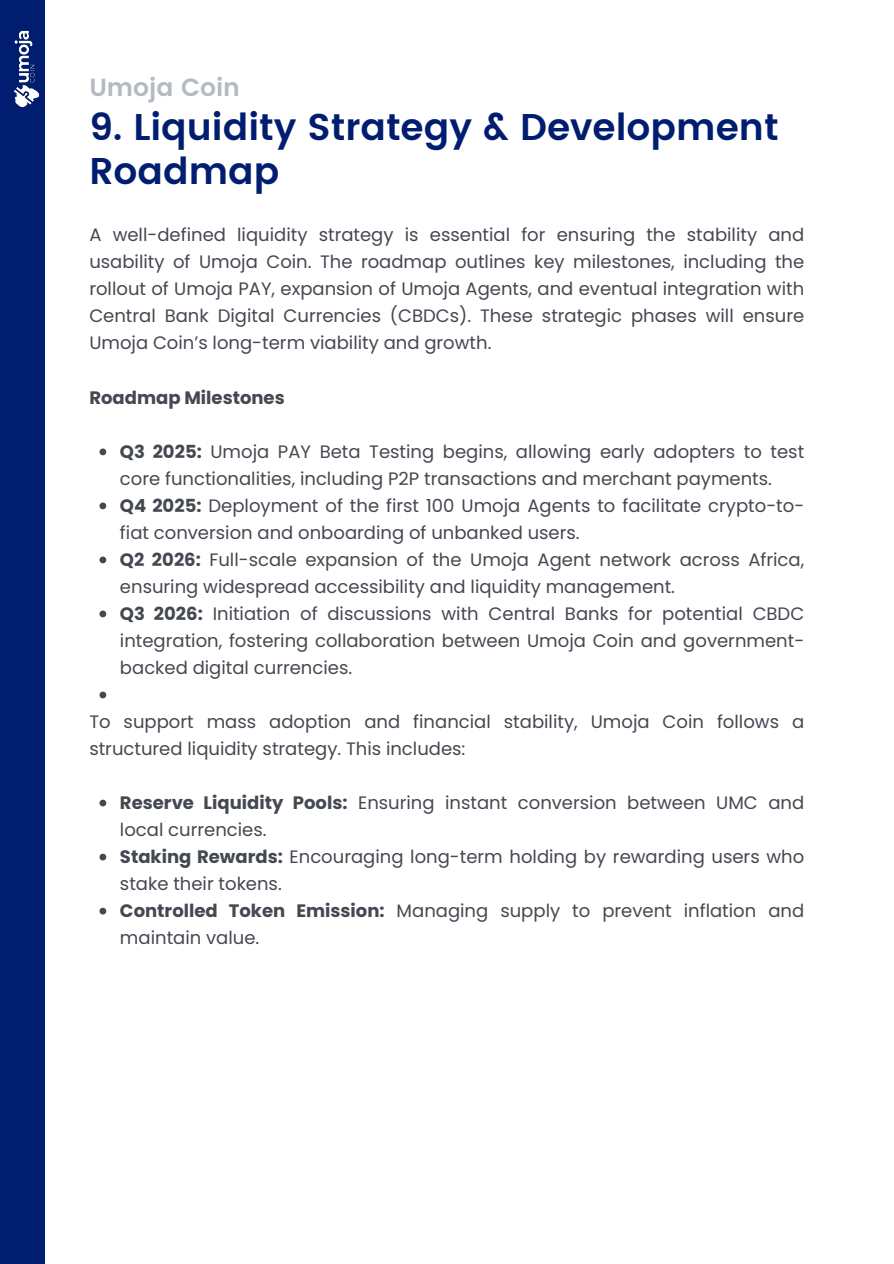
<style>
.page{position:relative;width:894px;height:1264px;background:#fff}
.page>*{position:absolute;margin:0;border:0;box-sizing:border-box;transform-origin:0 0}
.t1{font:600 37.2px/43.2px "Poppins";color:#001d6f}
.t2{font:600 24.75px "Poppins";color:#b3bbc0}
.t3{font:18px/27px "Poppins";color:#444851}
.t4{font:700 18px "Poppins";color:#444851}
.s1{font-weight:700}
</style>
<div class="page">
<div style="left:0;top:0;width:45px;height:1263px;background:#001d6f"></div>
<img style="left:14px;top:31px;width:25px;height:76px">
<svg style="left:99px;top:448px;width:7px;height:7px"></svg>
<svg style="left:99px;top:502px;width:7px;height:7px"></svg>
<svg style="left:99px;top:556px;width:7px;height:7px"></svg>
<svg style="left:99px;top:610px;width:7px;height:7px"></svg>
<svg style="left:99px;top:691px;width:7px;height:7px"></svg>
<svg style="left:99px;top:799px;width:7px;height:7px"></svg>
<svg style="left:99px;top:853px;width:7px;height:7px"></svg>
<svg style="left:99px;top:907px;width:7px;height:7px"></svg>
<p class="t2" style="left:89px;top:73px;width:152px">Umoja Coin</p>
<p class="t1" style="left:89px;top:106px;width:690px">9. Liquidity Strategy &amp; Development<br>Roadmap</p>
<h2 class="t3" style="left:89px;top:222px;width:716px;text-align:justify">A well-defined liquidity strategy is essential for ensuring the stability and usability of Umoja Coin. The roadmap outlines key milestones, including the rollout of Umoja PAY, expansion of Umoja Agents, and eventual integration with Central Bank Digital Currencies (CBDCs). These strategic phases will ensure Umoja Coin’s long-term viability and growth.</h2>
<h1 class="t4" style="left:89px;top:384px;width:197px">Roadmap Milestones</h1>
<h4 class="t3" style="left:120px;top:438px;width:685px"><span class="s1">Q3 2025:</span> Umoja PAY Beta Testing begins, allowing early adopters to test core functionalities, including P2P transactions and merchant payments.</h4>
<h3 class="t3" style="left:120px;top:492px;width:685px"><span class="s1">Q4 2025:</span> Deployment of the first 100 Umoja Agents to facilitate crypto-to&shy;fiat conversion and onboarding of unbanked users.</h3>
<p class="t3" style="left:120px;top:546px;width:685px"><span class="s1">Q2 2026:</span> Full-scale expansion of the Umoja Agent network across Africa, ensuring widespread accessibility and liquidity management.</p>
<p class="t3" style="left:120px;top:600px;width:685px;text-align:justify"><span class="s1">Q3 2026:</span> Initiation of discussions with Central Banks for potential CBDC integration, fostering collaboration between Umoja Coin and government&shy;backed digital currencies.</p>
<p class="t3" style="left:89px;top:708px;width:716px">To support mass adoption and financial stability, Umoja Coin follows a structured liquidity strategy. This includes:</p>
<p class="t3" style="left:120px;top:789px;width:685px"><span class="s1">Reserve Liquidity Pools:</span> Ensuring instant conversion between UMC and local currencies.</p>
<h4 class="t3" style="left:120px;top:843px;width:685px"><span class="s1">Staking Rewards:</span> Encouraging long-term holding by rewarding users who stake their tokens.</h4>
<p class="t3" style="left:120px;top:897px;width:685px"><span class="s1">Controlled Token Emission:</span> Managing supply to prevent inflation and maintain value.</p>
</div>
